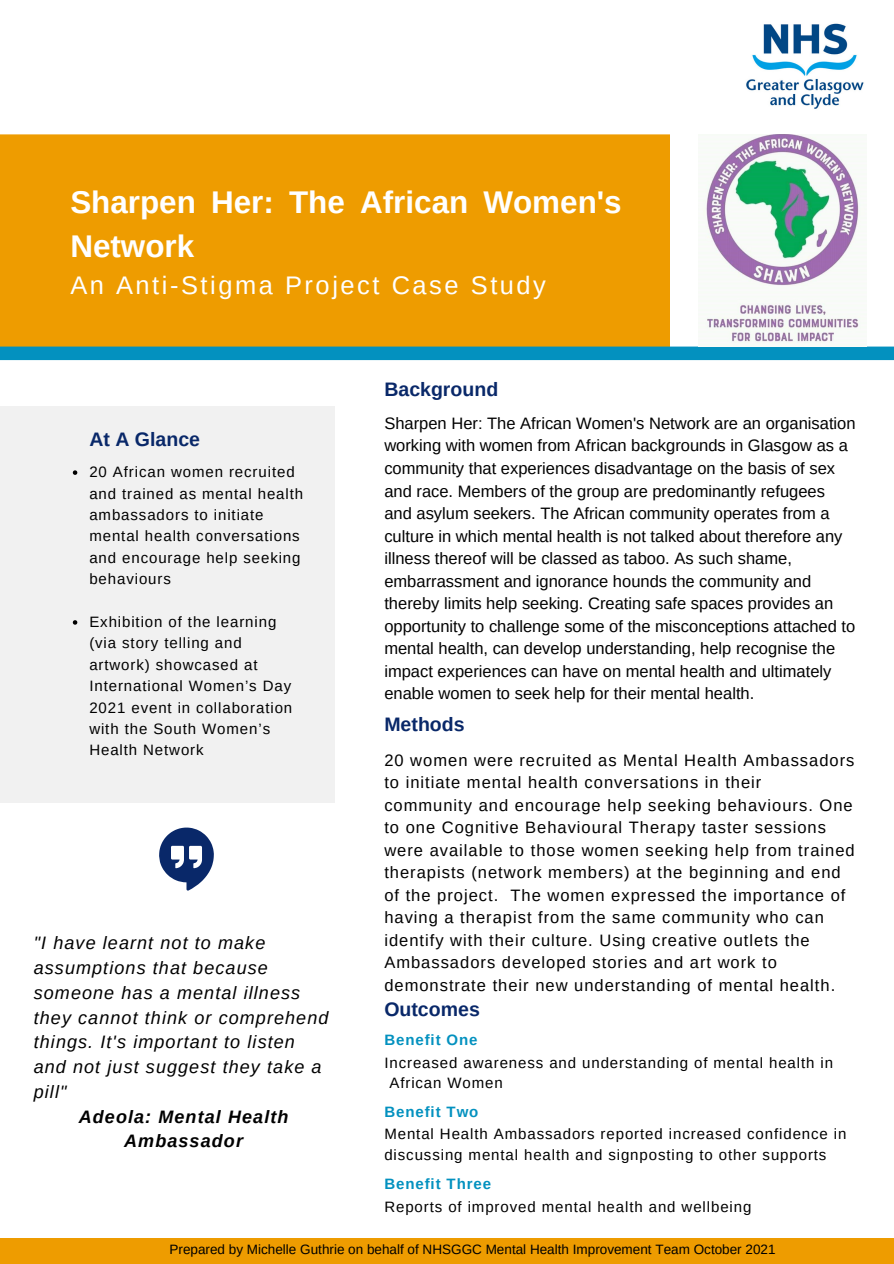
<style>
.page{position:relative;width:894px;height:1264px;background:#fff}
.page>*{position:absolute;margin:0;border:0;box-sizing:border-box;transform-origin:0 0}
.t1{font:700 31.35px/43.7px "Arimo";color:#fff}
.t2{font:25.35px "Arimo";letter-spacing:.1em;color:#fff}
.t3{font:700 19.5px "Arimo";color:#092869}
.t4{font:italic 18px/24.8px "Arimo";letter-spacing:.06em;color:#000}
.t5{font:italic 700 18px/24.8px "Arimo";letter-spacing:.06em;color:#000;text-align:center}
.t6{font:16.5px/22.5px "Arimo";color:#000}
.t7{font:16.5px/22.5px "Arimo";letter-spacing:.06em;color:#000}
.t8{font:15px/21.5px "Arimo";letter-spacing:.06em;color:#000}
.t9{font:700 15px "Arimo";letter-spacing:.06em;color:#0391bf}
.t10{font:13.5px "Arimo";color:#000}
</style>
<div class="page">
<div style="left:0;top:132px;width:669px;height:221px;background:#ee9c00"></div>
<div style="left:0;top:346px;width:893px;height:14px;background:#0391bf"></div>
<svg style="left:159px;top:827px;width:55px;height:63px"></svg>
<div style="left:0;top:406px;width:334px;height:397px;background:#f1f1f1"></div>
<div style="left:0;top:1237px;width:893px;height:26px;background:#ee9c00"></div>
<img style="left:746px;top:23px;width:118px;height:86px">
<div style="left:0;top:129px;width:893px;height:5px;background:#fff"></div>
<img style="left:703px;top:134px;width:157px;height:209px">
<svg style="left:73px;top:470px;width:4px;height:5px"></svg>
<svg style="left:73px;top:620px;width:4px;height:4px"></svg>
<p class="t1" style="left:70px;top:181px;width:552px">Sharpen Her: The African Women's<br>Network</p>
<p class="t2" style="left:70px;top:271px;width:477px">An Anti-Stigma Project Case Study</p>
<p class="t3" style="left:89px;top:428px;width:112px">At A Glance</p>
<p class="t8" style="left:89px;top:461px;width:215px">20 African women recruited and trained as mental health ambassadors to initiate mental health conversations and encourage help seeking behaviours</p>
<p class="t8" style="left:89px;top:611px;width:204px">Exhibition of the learning (via story telling and artwork) showcased at<br>International Women’s Day<br>2021 event in collaboration with the South Women’s<br>Health Network</p>
<p class="t4" style="left:34px;top:930px;width:296px">"I have learnt not to make assumptions that because someone has a mental illness they cannot think or comprehend things. It's important to listen and not just suggest they take a pill"</p>
<p class="t5" style="left:79px;top:1104px;width:211px">Adeola: Mental Health<br>Ambassador</p>
<p class="t3" style="left:384px;top:378px;width:115px">Background</p>
<p class="t6" style="left:384px;top:412px;width:472px">Sharpen Her: The African Women's Network are an organisation working with women from African backgrounds in Glasgow as a community that experiences disadvantage on the basis of sex and race. Members of the group are predominantly refugees and asylum seekers. The African community operates from a culture in which mental health is not talked about therefore any illness thereof will be classed as taboo. As such shame, embarrassment and ignorance hounds the community and thereby limits help seeking. Creating safe spaces provides an opportunity to challenge some of the misconceptions attached to mental health, can develop understanding, help recognise the impact experiences can have on mental health and ultimately enable women to seek help for their mental health.</p>
<p class="t3" style="left:384px;top:713px;width:82px">Methods</p>
<p class="t7" style="left:384px;top:748px;width:471px">20 women were recruited as Mental Health Ambassadors to initiate mental health conversations in their<br>community and encourage help seeking behaviours. One to one Cognitive Behavioural Therapy taster sessions were available to those women seeking help from trained therapists (network members) at the beginning and end of the project. The women expressed the importance of having a therapist from the same community who can identify with their culture. Using creative outlets the Ambassadors developed stories and art work to demonstrate their new understanding of mental health.</p>
<p class="t3" style="left:384px;top:998px;width:97px">Outcomes</p>
<p class="t9" style="left:384px;top:1031px;width:95px">Benefit One</p>
<p class="t8" style="left:389px;top:1052px;width:445px;line-height:20.2px;text-indent:-5px">Increased awareness and understanding of mental health in<br>African Women</p>
<p class="t9" style="left:384px;top:1103px;width:96px">Benefit Two</p>
<p class="t8" style="left:384px;top:1124px;width:463px;line-height:20.2px">Mental Health Ambassadors reported increased confidence in discussing mental health and signposting to other supports</p>
<p class="t9" style="left:384px;top:1175px;width:108px">Benefit Three</p>
<p class="t8" style="left:384px;top:1195px;width:368px">Reports of improved mental health and wellbeing</p>
<p class="t10" style="left:169px;top:1241px;width:607px">Prepared by Michelle Guthrie on behalf of NHSGGC Mental Health Improvement Team October 2021</p>
</div>
